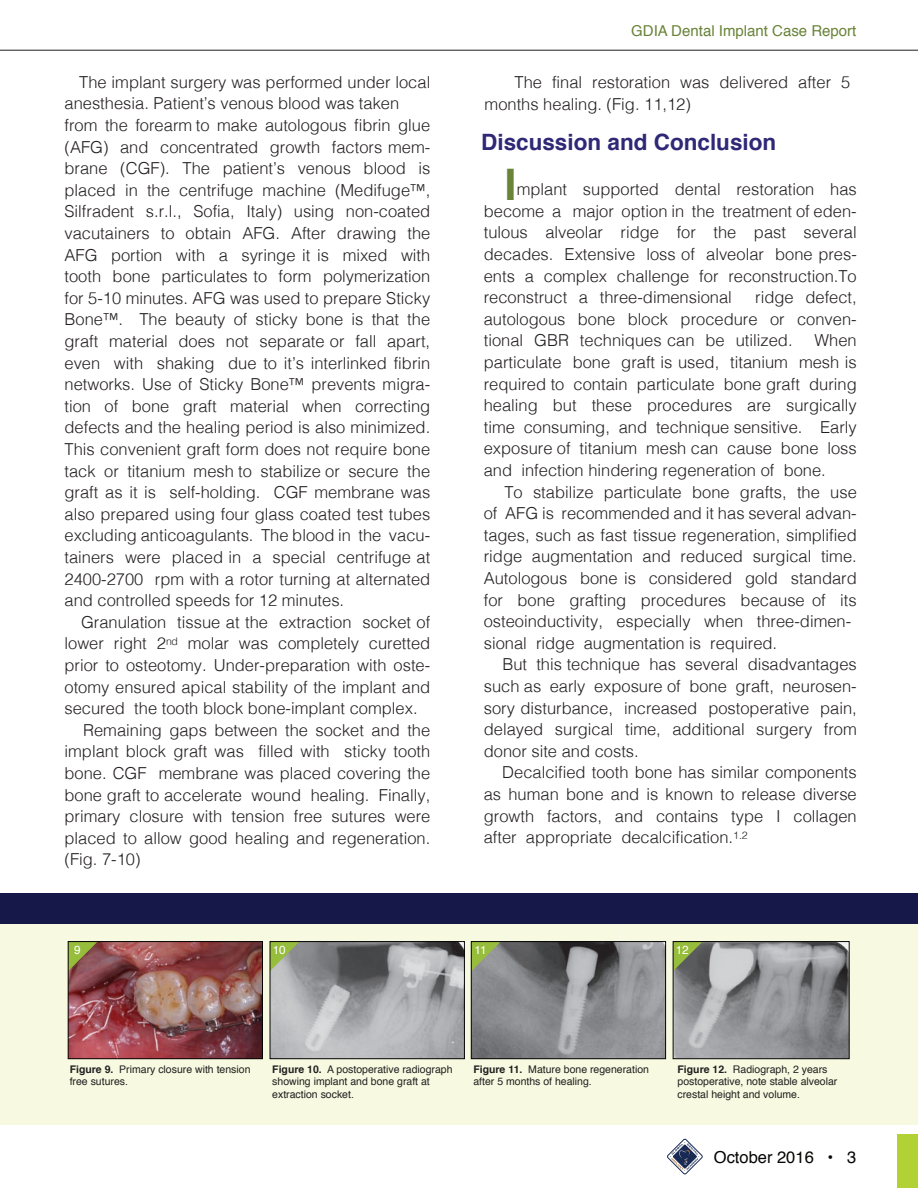
<style>
.page{position:relative;width:918px;height:1188px;background:#fff}
.page>*{position:absolute;margin:0;border:0;box-sizing:border-box;transform-origin:0 0}
.t1{font:700 43.5px "Helvetica";color:#698338}
.t2{font:700 22.5px "Helvetica";color:#2f2877}
.t3{font:300 16.5px/21.6px "Helvetica";color:#231f20;text-align:justify}
.t4{font:16.5px "Helvetica";color:#050504}
.t5{font:15px "Helvetica";color:#698338}
.t6{font:11.7px "Helvetica";color:#fff}
.t7{font:10.5px/12.6px "Helvetica";color:#231f20}
.s1{font-weight:700}
</style>
<div class="page">
<div style="left:0;top:923px;width:918px;height:202px;background:#f7f9e0"></div>
<img style="left:675px;top:944px;width:172px;height:113px">
<img style="left:621px;top:923px;width:130px;height:99px">
<img style="left:675px;top:944px;width:76px;height:78px">
<div style="left:897px;top:1135px;width:21px;height:53px;background:#b1d135"></div>
<hr style="left:0;top:50px;width:918px;height:1px;background:#231f20">
<svg style="left:667px;top:1138px;width:36px;height:37px"></svg>
<div style="left:0;top:893px;width:918px;height:30px;background:#151849"></div>
<img style="left:70px;top:944px;width:191px;height:113px">
<img style="left:272px;top:944px;width:190px;height:113px">
<img style="left:473px;top:944px;width:191px;height:113px">
<svg style="left:70px;top:944px;width:28px;height:27px"></svg>
<svg style="left:272px;top:944px;width:28px;height:27px"></svg>
<svg style="left:473px;top:944px;width:28px;height:27px"></svg>
<svg style="left:675px;top:944px;width:28px;height:27px"></svg>
<div style="left:68px;top:942px;width:195px;height:117px;border:1px solid #050504"></div>
<div style="left:270px;top:942px;width:194px;height:117px;border:1px solid #050504"></div>
<div style="left:471px;top:942px;width:195px;height:117px;border:1px solid #050504"></div>
<div style="left:673px;top:942px;width:176px;height:117px;border:1px solid #050504"></div>
<p class="t3" style="left:65px;top:70px;width:367px;text-align:left;text-indent:15px">The implant surgery was performed under local anesthesia. Patient’s venous blood was taken from the forearm to make autologous fibrin glue (AFG) and concentrated growth factors mem&shy;brane (CGF). The patient’s venous blood is placed in the centrifuge machine (Medifuge™, Silfradent s.r.l., Sofia, Italy) using non-coated vacutainers to obtain AFG. After drawing the AFG portion with a syringe it is mixed with tooth bone particulates to form polymerization for 5-10 minutes. AFG was used to prepare Sticky Bone™. The beauty of sticky bone is that the graft material does not separate or fall apart, even with shaking due to it’s interlinked fibrin networks. Use of Sticky Bone™ prevents migra&shy;tion of bone graft material when correcting defects and the healing period is also minimized.<br>This convenient graft form does not require bone tack or titanium mesh to stabilize or secure the graft as it is self-holding. CGF membrane was also prepared using four glass coated test tubes excluding anticoagulants. The blood in the vacu&shy;tainers were placed in a special centrifuge at 2400-2700 rpm with a rotor turning at alternated and controlled speeds for 12 minutes.</p>
<p class="t3" style="left:81px;top:610px;width:351px">Granulation tissue at the extraction socket of</p>
<p class="t3" style="left:65px;top:632px;width:367px">lower right 2<sup>nd</sup> molar was completely curetted</p>
<p class="t3" style="left:65px;top:653px;width:367px">prior to osteotomy. Under-preparation with oste-</p>
<p class="t3" style="left:65px;top:675px;width:367px">otomy ensured apical stability of the implant and</p>
<p class="t3" style="left:65px;top:696px;width:355px">secured the tooth block bone-implant complex.</p>
<p class="t3" style="left:83px;top:718px;width:349px">Remaining gaps between the socket and the</p>
<p class="t3" style="left:65px;top:740px;width:367px">implant block graft was filled with sticky tooth</p>
<p class="t3" style="left:65px;top:761px;width:367px">bone. CGF membrane was placed covering the</p>
<p class="t3" style="left:65px;top:783px;width:367px">bone graft to accelerate wound healing. Finally,</p>
<p class="t3" style="left:65px;top:804px;width:367px">primary closure with tension free sutures were</p>
<p class="t3" style="left:65px;top:826px;width:367px">placed to allow good healing and regeneration.</p>
<p class="t3" style="left:65px;top:848px;width:78px">(Fig. 7-10)</p>
<p class="t5" style="left:631px;top:19px;width:227px">GDIA Dental Implant Case Report</p>
<p class="t3" style="left:485px;top:70px;width:367px;text-indent:30px">The final restoration was delivered after 5 months healing. (Fig. 11,12)</p>
<h2 class="t2" style="left:481px;top:124px;width:297px">Discussion and Conclusion</h2>
<h1 class="t1" style="left:505px;top:149px;width:14px">I</h1>
<p class="t3" style="left:484px;top:177px;width:375px;text-indent:33px">mplant supported dental restoration has become a major option in the treatment of eden&shy;tulous alveolar ridge for the past several decades. Extensive loss of alveolar bone pres&shy;ents a complex challenge for reconstruction.To reconstruct a three-dimensional</p>
<p class="t3" style="left:484px;top:285px;width:375px;text-indent:271px">ridge defect, autologous bone block procedure or conven&shy;tional GBR techniques can be utilized.</p>
<p class="t3" style="left:484px;top:329px;width:375px;text-indent:331px">When particulate bone graft is used, titanium mesh is required to contain particulate bone graft during healing but these procedures are surgically time consuming, and technique sensitive. Early exposure of titanium mesh can cause bone loss and infection hindering regeneration of bone.</p>
<p class="t3" style="left:484px;top:480px;width:375px;text-align:left;text-indent:21px">To stabilize particulate bone grafts, the use of AFG is recommended and it has several advan&shy;tages, such as fast tissue regeneration, simplified ridge augmentation and reduced surgical time.<br>Autologous bone is considered gold standard for bone grafting procedures because of its osteoinductivity, especially when three-dimen&shy;sional ridge augmentation is required.</p>
<p class="t3" style="left:484px;top:652px;width:375px;text-indent:19px">But this technique has several disadvantages such as early exposure of bone graft, neurosen&shy;sory disturbance, increased postoperative pain, delayed surgical time, additional surgery from donor site and costs.</p>
<p class="t3" style="left:484px;top:760px;width:375px;text-indent:18px">Decalcified tooth bone has similar components as human bone and is known to release diverse growth factors, and contains type I collagen after appropriate decalcification.<sup>1.2</sup></p>
<p class="t6" style="left:74px;top:941px;width:8px">9</p>
<p class="t6" style="left:273px;top:941px;width:15px">10</p>
<p class="t6" style="left:474px;top:941px;width:14px">11</p>
<p class="t6" style="left:676px;top:941px;width:15px">12</p>
<p class="t7" style="left:70px;top:1063px;width:182px"><span class="s1">Figure 9.</span> Primary closure with tension free sutures.</p>
<p class="t7" style="left:272px;top:1063px;width:182px"><span class="s1">Figure 10.</span> A postoperative radiograph showing implant and bone graft at extraction socket.</p>
<p class="t7" style="left:473px;top:1063px;width:177px"><span class="s1">Figure 11.</span> Mature bone regeneration after 5 months of healing.</p>
<p class="t7" style="left:678px;top:1063px;width:161px"><span class="s1">Figure 12.</span> Radiograph, 2 years postoperative, note stable alveolar crestal height and volume.</p>
<p class="t4" style="left:714px;top:1144px;width:144px">October 2016 • 3</p>
</div>
